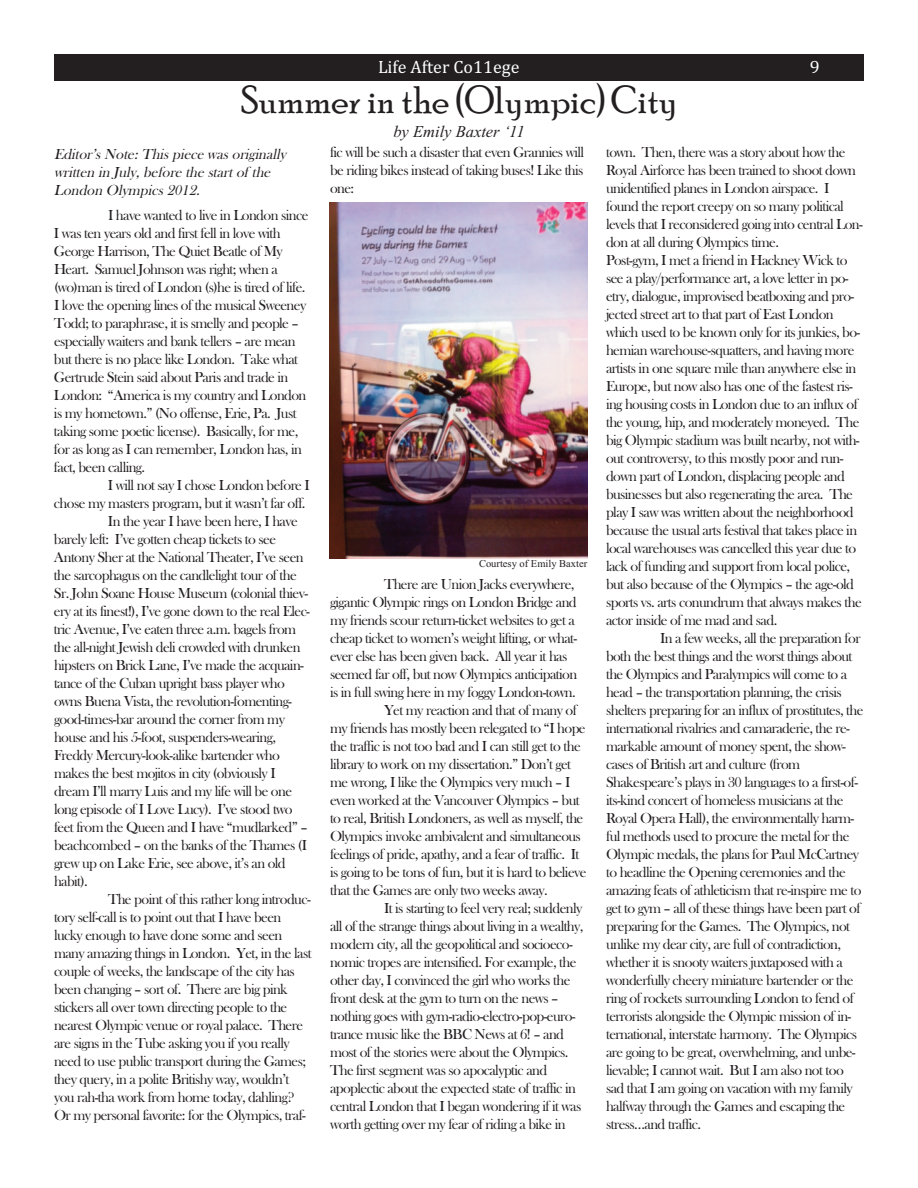
<style>
.page{position:relative;width:918px;height:1188px;background:#fff}
.page>*{position:absolute;margin:0;border:0;box-sizing:border-box;transform-origin:0 0}
.t1{font:39px "Poor Richard";color:#231f20}
.t2{font:18px "Cambria";color:#fff}
.t3{font:italic 16.5px "Times New Roman";color:#231f20}
.t4{font:15px/18px "Bask Old Face";letter-spacing:-.04em;color:#231f20}
.t5{font:italic 15px/18px "Bask Old Face";color:#231f20}
.t6{font:10.5px "Times New Roman";color:#231f20}
</style>
<div class="page">
<div style="left:54px;top:54px;width:810px;height:27px;background:#231f20"></div>
<img style="left:329px;top:202px;width:258px;height:356px">
<p class="t2" style="left:378px;top:56px;width:143px">Life After Co11ege</p>
<p class="t2" style="left:810px;top:56px;width:11px">9</p>
<h1 class="t1" style="left:241px;top:77px;width:439px">Summer in the (Olympic) City</h1>
<p class="t3" style="left:393px;top:121px;width:133px">by Emily Baxter ‘11</p>
<p class="t5" style="left:54px;top:145px;width:237px">Editor’s Note: This piece was originally written in July, before the start of the<br>London Olympics 2012.</p>
<p class="t4" style="left:54px;top:206px;width:256px;text-indent:54px">I have wanted to live in London since I was ten years old and first fell in love with George Harrison, The Quiet Beatle of My Heart. Samuel Johnson was right; when a (wo)man is tired of London (s)he is tired of life.<br>I love the opening lines of the musical Sweeney Todd; to paraphrase, it is smelly and people – especially waiters and bank tellers – are mean but there is no place like London. Take what Gertrude Stein said about Paris and trade in London: “America is my country and London is my hometown.” (No offense, Erie, Pa. Just taking some poetic license). Basically, for me, for as long as I can remember, London has, in fact, been calling.</p>
<p class="t4" style="left:108px;top:476px;width:203px">I will not say I chose London before I</p>
<p class="t4" style="left:54px;top:494px;width:253px">chose my masters program, but it wasn’t far off.</p>
<p class="t4" style="left:108px;top:512px;width:191px">In the year I have been here, I have</p>
<p class="t4" style="left:54px;top:530px;width:224px">barely left: I’ve gotten cheap tickets to see</p>
<p class="t4" style="left:54px;top:548px;width:251px">Antony Sher at the National Theater, I’ve seen</p>
<p class="t4" style="left:54px;top:566px;width:244px">the sarcophagus on the candlelight tour of the</p>
<p class="t4" style="left:54px;top:584px;width:256px">Sr. John Soane House Museum (colonial thiev-</p>
<p class="t4" style="left:54px;top:602px;width:258px">ery at its finest!), I’ve gone down to the real Elec-</p>
<p class="t4" style="left:54px;top:620px;width:244px">tric Avenue, I’ve eaten three a.m. bagels from</p>
<p class="t4" style="left:54px;top:638px;width:248px">the all-night Jewish deli crowded with drunken</p>
<p class="t4" style="left:54px;top:656px;width:251px">hipsters on Brick Lane, I’ve made the acquain-</p>
<p class="t4" style="left:54px;top:674px;width:232px">tance of the Cuban upright bass player who</p>
<p class="t4" style="left:54px;top:692px;width:240px">owns Buena Vista, the revolution-fomenting-</p>
<p class="t4" style="left:54px;top:710px;width:232px">good-times-bar around the corner from my</p>
<p class="t4" style="left:54px;top:728px;width:223px">house and his 5-foot, suspenders-wearing,</p>
<p class="t4" style="left:54px;top:746px;width:227px">Freddy Mercury-look-alike bartender who</p>
<p class="t4" style="left:54px;top:764px;width:223px">makes the best mojitos in city (obviously I</p>
<p class="t4" style="left:54px;top:782px;width:240px">dream I’ll marry Luis and my life will be one</p>
<p class="t4" style="left:54px;top:800px;width:240px">long episode of I Love Lucy). I’ve stood two</p>
<p class="t4" style="left:54px;top:818px;width:255px">feet from the Queen and I have “mudlarked” –</p>
<p class="t4" style="left:54px;top:836px;width:255px">beachcombed – on the banks of the Thames (I</p>
<p class="t4" style="left:54px;top:854px;width:233px">grew up on Lake Erie, see above, it’s an old</p>
<p class="t4" style="left:54px;top:872px;width:35px">habit).</p>
<p class="t4" style="left:108px;top:890px;width:204px">The point of this rather long introduc-</p>
<p class="t4" style="left:54px;top:908px;width:229px">tory self-call is to point out that I have been</p>
<p class="t4" style="left:54px;top:926px;width:230px">lucky enough to have done some and seen</p>
<p class="t4" style="left:54px;top:944px;width:259px">many amazing things in London. Yet, in the last</p>
<p class="t4" style="left:54px;top:962px;width:242px">couple of weeks, the landscape of the city has</p>
<p class="t4" style="left:54px;top:980px;width:235px">been changing – sort of. There are big pink</p>
<p class="t4" style="left:54px;top:998px;width:235px">stickers all over town directing people to the</p>
<p class="t4" style="left:54px;top:1016px;width:251px">nearest Olympic venue or royal palace. There</p>
<p class="t4" style="left:54px;top:1034px;width:237px">are signs in the Tube asking you if you really</p>
<p class="t4" style="left:54px;top:1052px;width:254px">need to use public transport during the Games;</p>
<p class="t4" style="left:54px;top:1070px;width:237px">they query, in a polite Britishy way, wouldn’t</p>
<p class="t4" style="left:54px;top:1088px;width:242px">you rah-tha work from home today, dahling?</p>
<p class="t4" style="left:54px;top:1106px;width:254px">Or my personal favorite: for the Olympics, traf-</p>
<p class="t4" style="left:330px;top:143px;width:256px;text-align:justify">fic will be such a disaster that even Grannies will be riding bikes instead of taking buses! Like this one:</p>
<p class="t6" style="left:479px;top:557px;width:110px">Courtesy of Emily Baxter</p>
<p class="t4" style="left:384px;top:575px;width:192px">There are Union Jacks everywhere,</p>
<p class="t4" style="left:330px;top:593px;width:248px">gigantic Olympic rings on London Bridge and</p>
<p class="t4" style="left:330px;top:611px;width:246px">my friends scour return-ticket websites to get a</p>
<p class="t4" style="left:330px;top:629px;width:249px">cheap ticket to women’s weight lifting, or what-</p>
<p class="t4" style="left:330px;top:647px;width:239px">ever else has been given back. All year it has</p>
<p class="t4" style="left:330px;top:665px;width:249px">seemed far off, but now Olympics anticipation</p>
<p class="t4" style="left:330px;top:683px;width:247px">is in full swing here in my foggy London-town.</p>
<p class="t4" style="left:384px;top:701px;width:194px">Yet my reaction and that of many of</p>
<p class="t4" style="left:330px;top:719px;width:257px">my friends has mostly been relegated to “I hope</p>
<p class="t4" style="left:330px;top:737px;width:252px">the traffic is not too bad and I can still get to the</p>
<p class="t4" style="left:330px;top:755px;width:243px">library to work on my dissertation.” Don’t get</p>
<p class="t4" style="left:330px;top:773px;width:242px">me wrong, I like the Olympics very much – I</p>
<p class="t4" style="left:330px;top:791px;width:251px">even worked at the Vancouver Olympics – but</p>
<p class="t4" style="left:330px;top:809px;width:255px">to real, British Londoners, as well as myself, the</p>
<p class="t4" style="left:330px;top:827px;width:252px">Olympics invoke ambivalent and simultaneous</p>
<p class="t4" style="left:330px;top:845px;width:251px">feelings of pride, apathy, and a fear of traffic. It</p>
<p class="t4" style="left:330px;top:863px;width:258px">is going to be tons of fun, but it is hard to believe</p>
<p class="t4" style="left:330px;top:881px;width:219px">that the Games are only two weeks away.</p>
<p class="t4" style="left:384px;top:899px;width:200px">It is starting to feel very real; suddenly</p>
<p class="t4" style="left:330px;top:917px;width:255px">all of the strange things about living in a wealthy,</p>
<p class="t4" style="left:330px;top:935px;width:244px">modern city, all the geopolitical and socioeco-</p>
<p class="t4" style="left:330px;top:953px;width:248px">nomic tropes are intensified. For example, the</p>
<p class="t4" style="left:330px;top:971px;width:242px">other day, I convinced the girl who works the</p>
<p class="t4" style="left:330px;top:989px;width:230px">front desk at the gym to turn on the news –</p>
<p class="t4" style="left:330px;top:1007px;width:247px">nothing goes with gym-radio-electro-pop-euro-</p>
<p class="t4" style="left:330px;top:1025px;width:236px">trance music like the BBC News at 6! – and</p>
<p class="t4" style="left:330px;top:1043px;width:240px">most of the stories were about the Olympics.</p>
<p class="t4" style="left:330px;top:1061px;width:219px">The first segment was so apocalyptic and</p>
<p class="t4" style="left:330px;top:1079px;width:247px">apoplectic about the expected state of traffic in</p>
<p class="t4" style="left:330px;top:1097px;width:253px">central London that I began wondering if it was</p>
<p class="t4" style="left:330px;top:1115px;width:237px">worth getting over my fear of riding a bike in</p>
<p class="t4" style="left:606px;top:143px;width:258px">town. Then, there was a story about how the Royal Airforce has been trained to shoot down unidentified planes in London airspace. I found the report creepy on so many political levels that I reconsidered going into central Lon&shy;don at all during Olympics time.<br>Post-gym, I met a friend in Hackney Wick to see a play/performance art, a love letter in po&shy;etry, dialogue, improvised beatboxing and pro&shy;jected street art to that part of East London which used to be known only for its junkies, bo&shy;hemian warehouse-squatters, and having more artists in one square mile than anywhere else in Europe, but now also has one of the fastest ris&shy;ing housing costs in London due to an influx of the young, hip, and moderately moneyed. The big Olympic stadium was built nearby, not with&shy;out controversy, to this mostly poor and run&shy;down part of London, displacing people and businesses but also regenerating the area. The play I saw was written about the neighborhood because the usual arts festival that takes place in local warehouses was cancelled this year due to lack of funding and support from local police, but also because of the Olympics – the age-old sports vs. arts conundrum that always makes the actor inside of me mad and sad.</p>
<p class="t4" style="left:606px;top:629px;width:259px;text-indent:54px">In a few weeks, all the preparation for both the best things and the worst things about the Olympics and Paralympics will come to a head – the transportation planning, the crisis shelters preparing for an influx of prostitutes, the international rivalries and camaraderie, the re&shy;markable amount of money spent, the show&shy;cases of British art and culture (from Shakespeare’s plays in 30 languages to a first-of&shy;its-kind concert of homeless musicians at the Royal Opera Hall), the environmentally harm&shy;ful methods used to procure the metal for the Olympic medals, the plans for Paul McCartney to headline the Opening ceremonies and the amazing feats of athleticism that re-inspire me to get to gym – all of these things have been part of preparing for the Games. The Olympics, not unlike my dear city, are full of contradiction, whether it is snooty waiters juxtaposed with a wonderfully cheery miniature bartender or the ring of rockets surrounding London to fend of terrorists alongside the Olympic mission of in&shy;ternational, interstate harmony. The Olympics are going to be great, overwhelming, and unbe&shy;lievable; I cannot wait. But I am also not too sad that I am going on vacation with my family halfway through the Games and escaping the stress…and traffic.</p>
</div>
